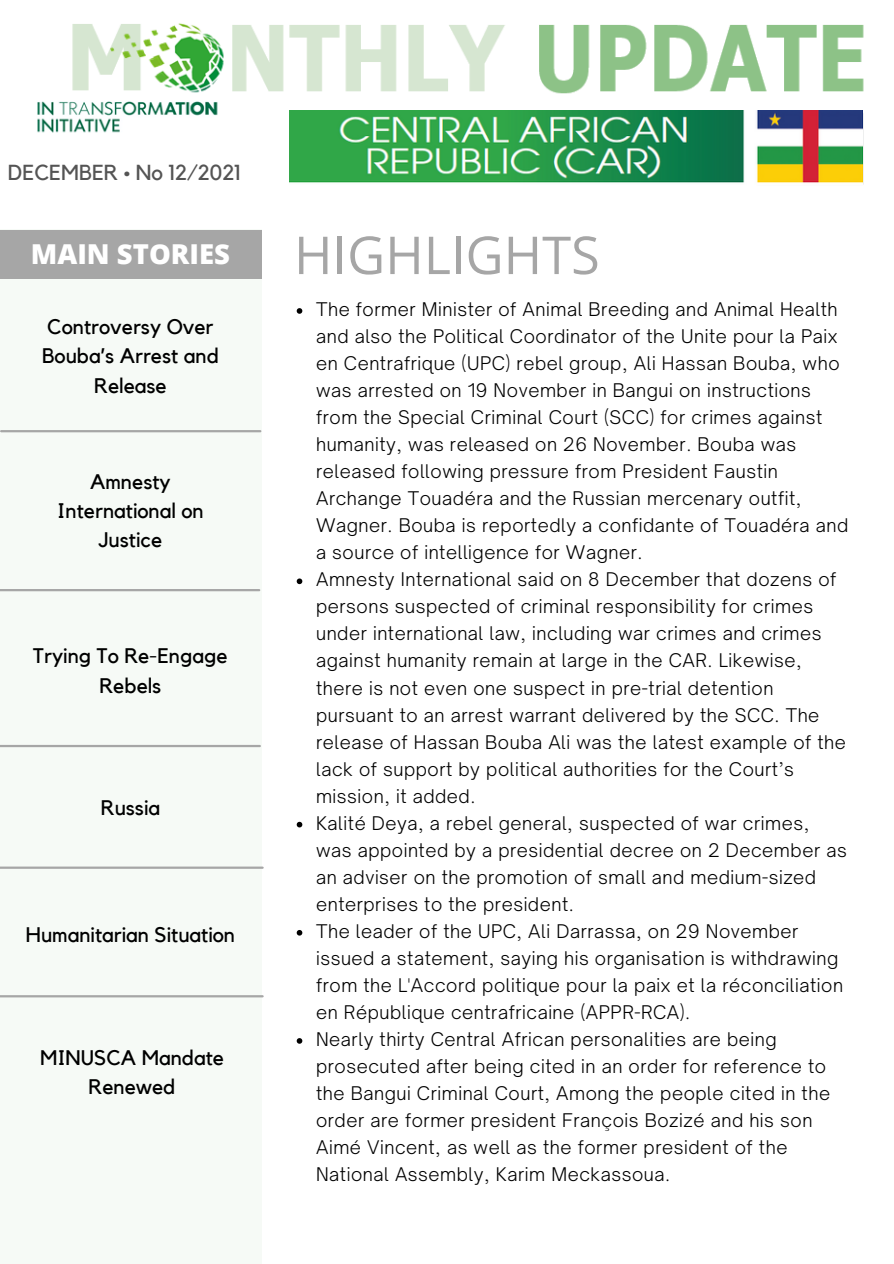
<style>
.page{position:relative;width:894px;height:1264px;background:#fff}
.page>*{position:absolute;margin:0;border:0;box-sizing:border-box;transform-origin:0 0}
.t1{font:52.2px "Open Sans";color:#a6a6a6}
.t2{font:800 27.45px "Open Sans";color:#fff}
.t3{font:21.6px "Kollektif";color:#545454}
.t4{font:21px/29.2px "Kollektif";color:#000;text-align:center}
.t5{font:300 18px/27px "Open Sauce One";letter-spacing:.03em;color:#000}
</style>
<div class="page">
<img style="left:37px;top:23px;width:827px;height:162px">
<div style="left:0;top:230px;width:261px;height:1033px;background:#f6faf6"></div>
<div style="left:0;top:230px;width:261px;height:48px;background:#a6a6a6"></div>
<hr style="left:1px;top:430px;width:259px;height:2px;background:#a6a6a6">
<svg style="left:296px;top:308px;width:6px;height:6px"></svg>
<svg style="left:296px;top:578px;width:6px;height:6px"></svg>
<svg style="left:296px;top:821px;width:6px;height:6px"></svg>
<svg style="left:296px;top:930px;width:6px;height:5px"></svg>
<svg style="left:296px;top:1038px;width:6px;height:5px"></svg>
<img style="left:289px;top:110px;width:572px;height:74px">
<hr style="left:0;top:589px;width:259px;height:2px;background:#a6a6a6">
<hr style="left:0;top:745px;width:260px;height:2px;background:#a6a6a6">
<hr style="left:0;top:866px;width:262px;height:2px;background:#a6a6a6">
<hr style="left:0;top:995px;width:262px;height:2px;background:#a6a6a6">
<p class="t3" style="left:8px;top:163px;width:234px">DECEMBER • No 12/2021</p>
<p class="t2" style="left:31px;top:235px;width:200px">MAIN STORIES</p>
<p class="t1" style="left:294px;top:218px;width:307px">HIGHLIGHTS</p>
<p class="t4" style="left:42px;top:313px;width:178px">Controversy Over<br>Bouba’s Arrest and<br>Release</p>
<p class="t4" style="left:57px;top:467px;width:148px">Amnesty<br>International on<br>Justice</p>
<p class="t4" style="left:33px;top:642px;width:196px">Trying To Re-Engage<br>Rebels</p>
<p class="t4" style="left:101px;top:794px;width:61px">Russia</p>
<p class="t4" style="left:26px;top:921px;width:211px">Humanitarian Situation</p>
<p class="t4" style="left:40px;top:1043px;width:185px">MINUSCA Mandate<br>Renewed</p>
<p class="t5" style="left:316px;top:296px;width:533px">The former Minister of Animal Breeding and Animal Health and also the Political Coordinator of the Unite pour la Paix en Centrafrique (UPC) rebel group, Ali Hassan Bouba, who was arrested on 19 November in Bangui on instructions from the Special Criminal Court (SCC) for crimes against humanity, was released on 26 November. Bouba was released following pressure from President Faustin Archange Touadéra and the Russian mercenary outfit, Wagner. Bouba is reportedly a confidante of Touadéra and a source of intelligence for Wagner.</p>
<p class="t5" style="left:316px;top:566px;width:531px">Amnesty International said on 8 December that dozens of persons suspected of criminal responsibility for crimes under international law, including war crimes and crimes against humanity remain at large in the CAR. Likewise, there is not even one suspect in pre-trial detention pursuant to an arrest warrant delivered by the SCC. The release of Hassan Bouba Ali was the latest example of the lack of support by political authorities for the Court’s mission, it added.</p>
<p class="t5" style="left:316px;top:809px;width:532px">Kalité Deya, a rebel general, suspected of war crimes, was appointed by a presidential decree on 2 December as an adviser on the promotion of small and medium-sized enterprises to the president.</p>
<p class="t5" style="left:316px;top:917px;width:528px">The leader of the UPC, Ali Darrassa, on 29 November issued a statement, saying his organisation is withdrawing from the L'Accord politique pour la paix et la réconciliation en République centrafricaine (APPR-RCA).</p>
<p class="t5" style="left:316px;top:1025px;width:515px">Nearly thirty Central African personalities are being prosecuted after being cited in an order for reference to the Bangui Criminal Court, Among the people cited in the order are former president François Bozizé and his son Aimé Vincent, as well as the former president of the National Assembly, Karim Meckassoua.</p>
</div>
